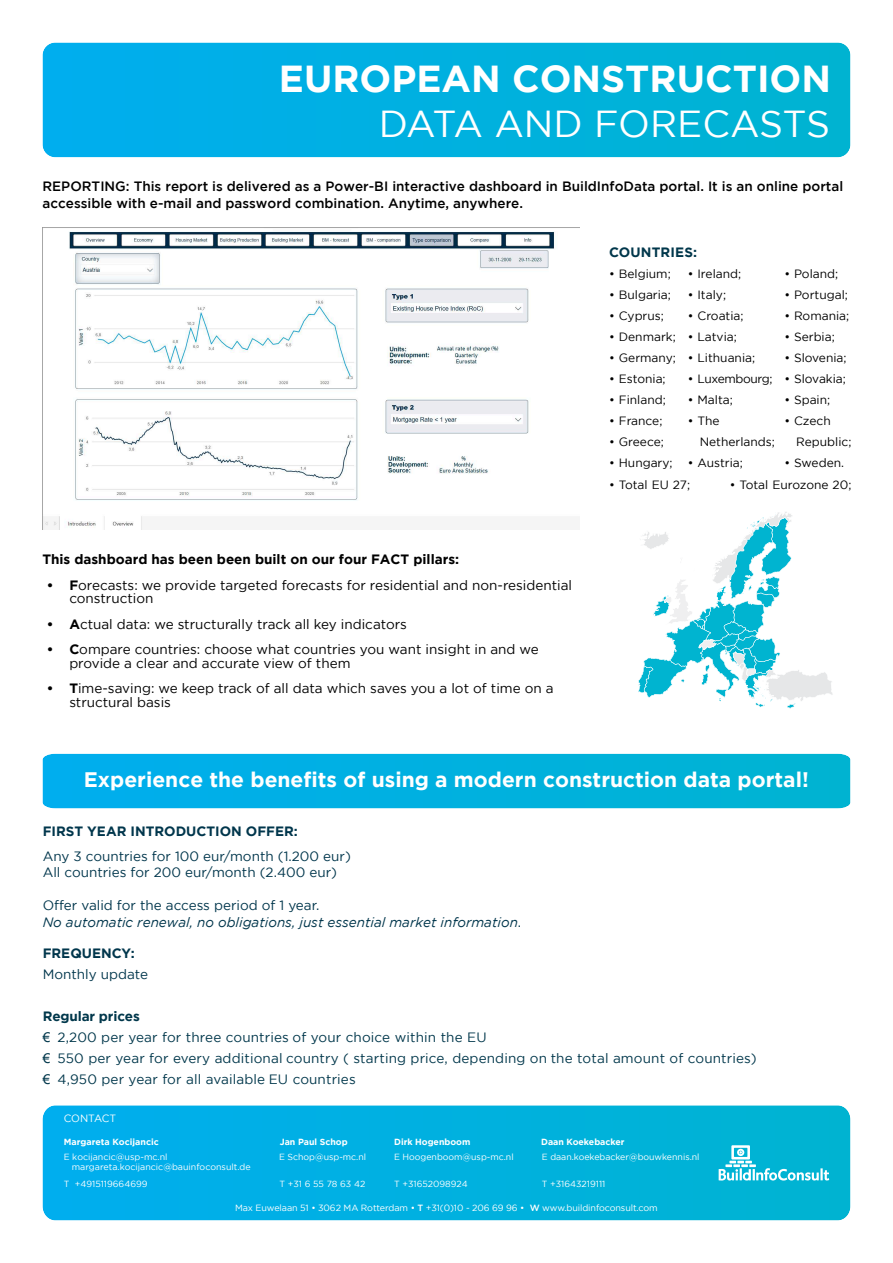
<style>
.page{position:relative;width:893px;height:1263px;background:#fff}
.page>*{position:absolute;margin:0;border:0;box-sizing:border-box;transform-origin:0 0}
.t1{font:700 37.5px "Gotham";color:#fff}
.t2{font:37.5px "Gotham";letter-spacing:-.015em;color:#fff}
.t3{font:700 21px "Gotham";color:#fff}
.t4{font:13.5px/13.5px "Gotham";color:#000}
.t5{font:13.5px/21px "Gotham";letter-spacing:.01em;color:#00374b}
.t6{font:500 13.5px/16.5px "Gotham";color:#000}
.t7{font:italic 13.5px/16.5px "Gotham";color:#00364c}
.t8{font:13.5px/16.5px "Gotham";color:#00364c}
.t9{font:700 13.5px "Gotham";color:#000}
.t10{font:700 13.5px "Gotham";color:#00364c}
.t11{font:700 13.5px "Gotham";letter-spacing:.01em;color:#00374b}
.t12{font:12px/21px "Gotham";color:#000}
.t13{font:12px "Gotham";letter-spacing:-.03em;color:#000}
.t14{font:10.5px "Gotham";letter-spacing:-.01em;color:#fff}
.t15{font:9px "Gotham";letter-spacing:-.01em;color:#fff}
.t16{font:8.85px/9.6px "Gotham";color:#fff}
.t17{font:700 8.85px "Gotham";color:#fff}
.s1{font-weight:700}
.s2{font-style:normal}
.s3{font-family:"Arial"}
.s4{font-weight:500}
</style>
<div class="page">
<div style="left:43px;top:1105px;width:807px;height:115px;background:linear-gradient(to right,#00aeef,#00b3d1);border-radius:13px"></div>
<svg style="left:719px;top:1145px;width:110px;height:35px;background:#38c3dc"></svg>
<svg style="left:638px;top:512px;width:195px;height:197px"></svg>
<div style="left:43px;top:43px;width:807px;height:114px;background:linear-gradient(to right,#00aeef,#00b3d1);border-radius:13px"></div>
<img style="left:43px;top:231px;width:512px;height:299px">
<svg style="left:43px;top:754px;width:807px;height:54px;background:#00b0df"></svg>
<h1 class="t1" style="left:279px;top:57px;width:554px">EUROPEAN CONSTRUCTION</h1>
<h1 class="t2" style="left:379px;top:103px;width:453px">DATA AND FORECASTS</h1>
<p class="t6" style="left:43px;top:178px;width:802px">REPORTING: This report is delivered as a Power-BI interactive dashboard in BuildInfoData portal. It is an online portal accessible with e-mail and password combination. Anytime, anywhere.</p>
<p class="t9" style="left:42px;top:551px;width:418px">This dashboard has been been built on our four FACT pillars:</p>
<p class="t4" style="left:69px;top:578px;width:504px;text-indent:-22px"><span class="s1">• F</span>orecasts: we provide targeted forecasts for residential and non-residential construction</p>
<p class="t4" style="left:47px;top:617px;width:362px"><span class="s1">• A</span>ctual data: we structurally track all key indicators</p>
<p class="t4" style="left:69px;top:642px;width:471px;text-indent:-22px"><span class="s1">• C</span>ompare countries: choose what countries you want insight in and we provide a clear and accurate view of them</p>
<p class="t4" style="left:69px;top:681px;width:486px;text-indent:-22px"><span class="s1">• T</span>ime-saving: we keep track of all data which saves you a lot of time on a structural basis</p>
<p class="t11" style="left:609px;top:245px;width:89px">COUNTRIES:</p>
<p class="t12" style="left:609px;top:263px;width:63px">• Belgium;</p>
<p class="t12" style="left:609px;top:284px;width:63px">• Bulgaria;</p>
<p class="t12" style="left:609px;top:305px;width:56px">• Cyprus;</p>
<p class="t12" style="left:609px;top:326px;width:68px">• Denmark;</p>
<p class="t12" style="left:609px;top:347px;width:68px">• Germany;</p>
<p class="t12" style="left:609px;top:368px;width:58px">• Estonia;</p>
<p class="t12" style="left:609px;top:389px;width:58px">• Finland;</p>
<p class="t12" style="left:609px;top:410px;width:55px">• France;</p>
<p class="t12" style="left:609px;top:431px;width:56px">• Greece;</p>
<p class="t12" style="left:609px;top:452px;width:65px">• Hungary;</p>
<p class="t12" style="left:609px;top:474px;width:82px">• Total EU 27;</p>
<p class="t12" style="left:730px;top:474px;width:123px">• Total Eurozone 20;</p>
<p class="t12" style="left:688px;top:263px;width:55px">• Ireland;</p>
<p class="t12" style="left:688px;top:284px;width:40px">• Italy;</p>
<p class="t12" style="left:688px;top:305px;width:57px">• Croatia;</p>
<p class="t12" style="left:688px;top:326px;width:51px">• Latvia;</p>
<p class="t12" style="left:688px;top:347px;width:69px">• Lithuania;</p>
<p class="t13" style="left:688px;top:372px;width:86px">• Luxembourg;</p>
<p class="t12" style="left:688px;top:389px;width:47px">• Malta;</p>
<p class="t12" style="left:700px;top:410px;width:77px;text-indent:-12px">• The<br>Netherlands;</p>
<p class="t12" style="left:688px;top:452px;width:57px">• Austria;</p>
<p class="t12" style="left:784px;top:263px;width:55px">• Poland;</p>
<p class="t12" style="left:784px;top:284px;width:65px">• Portugal;</p>
<p class="t12" style="left:784px;top:305px;width:66px">• Romania;</p>
<p class="t12" style="left:784px;top:326px;width:52px">• Serbia;</p>
<p class="t12" style="left:784px;top:347px;width:64px">• Slovenia;</p>
<p class="t12" style="left:784px;top:368px;width:63px">• Slovakia;</p>
<p class="t12" style="left:784px;top:389px;width:47px">• Spain;</p>
<p class="t12" style="left:796px;top:410px;width:57px;text-indent:-12px">• Czech<br>Republic;</p>
<p class="t12" style="left:784px;top:452px;width:61px">• Sweden.</p>
<h2 class="t3" style="left:84px;top:767px;width:726px">Experience the bene昀椀ts of using a modern construction data portal!</h2>
<p class="t10" style="left:43px;top:824px;width:257px">FIRST YEAR INTRODUCTION OFFER:</p>
<p class="t8" style="left:43px;top:847px;width:310px">Any 3 countries for 100 eur/month (1.200 eur)<br>All countries for 200 eur/month (2.400 eur)</p>
<p class="t7" style="left:43px;top:897px;width:480px"><span class="s2">Offer valid for the access period of 1 year.<br></span>No automatic renewal, no obligations, just essential market information<span class="s2">.</span></p>
<p class="t10" style="left:43px;top:945px;width:94px">FREQUENCY:</p>
<p class="t8" style="left:43px;top:965px;width:107px">Monthly update</p>
<p class="t5" style="left:43px;top:1005px;width:715px"><span class="s1">Regular prices<br></span><span class="s3">€</span> 2,200 per year for three countries of your choice within the EU<br><span class="s3">€</span> 550 per year for every additional country ( starting price, depending on the total amount of countries) <span class="s3">€</span> 4,950 per year for all available EU countries</p>
<p class="t14" style="left:64px;top:1112px;width:54px">CONTACT</p>
<p class="t17" style="left:64px;top:1137px;width:97px">Margareta Kocijancic</p>
<p class="t16" style="left:72px;top:1152px;width:180px;text-indent:-8px">E kocijancic@usp-mc.nl margareta.kocijancic@bauinfoconsult.de</p>
<p class="t16" style="left:64px;top:1179px;width:85px">T +4915119664699</p>
<p class="t17" style="left:280px;top:1137px;width:70px">Jan Paul Schop</p>
<p class="t16" style="left:279px;top:1152px;width:89px">E Schop@usp-mc.nl</p>
<p class="t16" style="left:279px;top:1179px;width:87px">T +31 6 55 78 63 42</p>
<p class="t17" style="left:394px;top:1137px;width:78px">Dirk Hogenboom</p>
<p class="t16" style="left:394px;top:1152px;width:121px">E Hoogenboom@usp-mc.nl</p>
<p class="t16" style="left:394px;top:1179px;width:75px">T +31652098924</p>
<p class="t17" style="left:541px;top:1137px;width:85px">Daan Koekebacker</p>
<p class="t16" style="left:542px;top:1152px;width:159px">E daan.koekebacker@bouwkennis.nl</p>
<p class="t16" style="left:542px;top:1179px;width:65px">T +31643219111</p>
<p class="t15" style="left:235px;top:1202px;width:424px">Max Euwelaan 51 • 3062 MA Rotterdam • <span class="s4">T</span> +31(0)10 - 206 69 96 • <span class="s4">W</span> www.buildinfoconsult.com</p>
</div>
